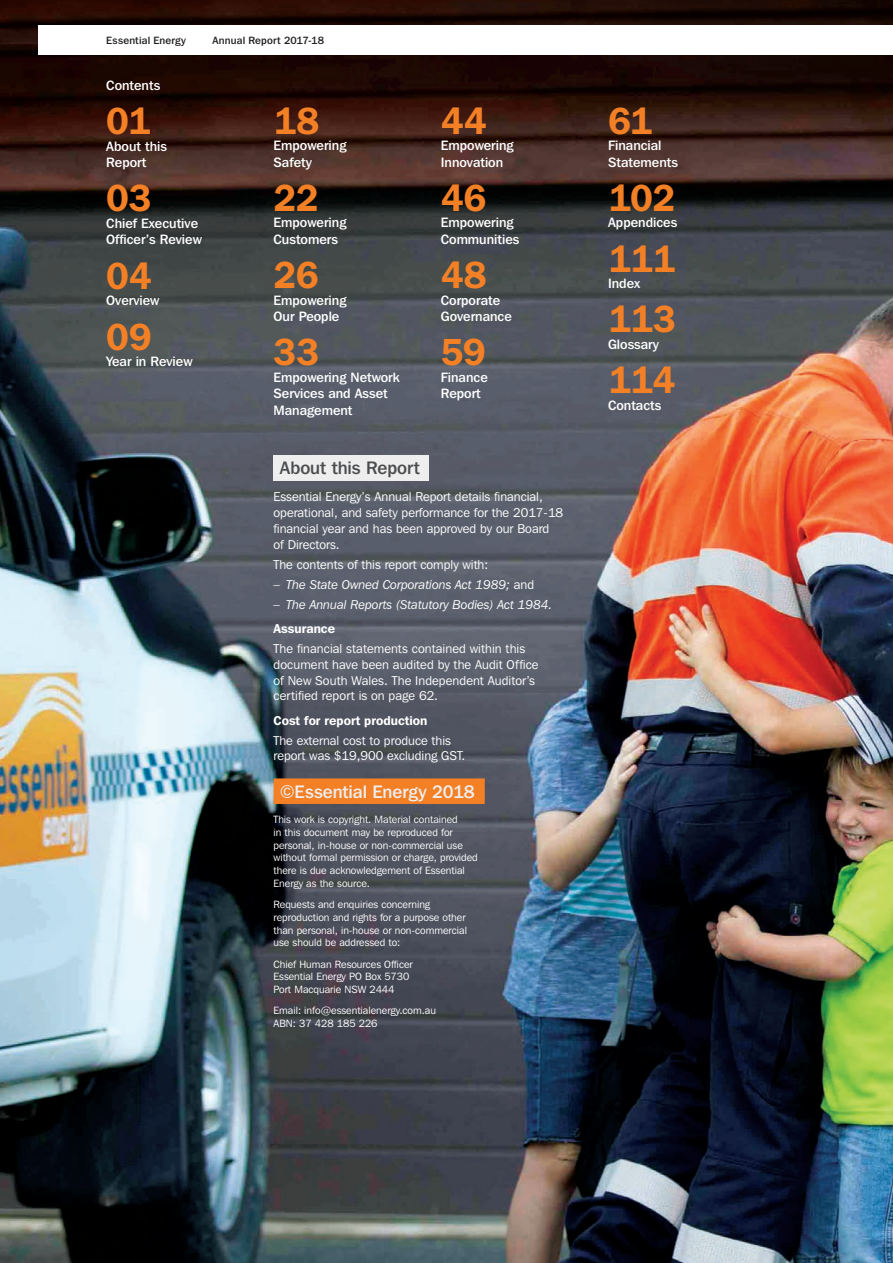
<style>
.page{position:relative;width:893px;height:1263px;background:#fff}
.page>*{position:absolute;margin:0;border:0;box-sizing:border-box;transform-origin:0 0}
.t1{font:600 37.5px "Franklin Gothic IT Cby BT";letter-spacing:-.015em;color:#f48026}
.Orange_Subheading_Bo{font:500 18px "Franklin Gothic IT Cby BT";letter-spacing:-.005em;color:#eeeeef}
.Orange_Subheading_Bo-2{font:500 18px "Franklin Gothic IT Cby BT";letter-spacing:-.005em;color:#4b4c4d}
.t2{font:500 13.5px/16.5px "Franklin Gothic IT Cby BT";color:#fff}
.t3{font:12.75px/15.8px "Franklin Gothic IT Cby BT";color:#fff}
.t4{font:italic 12.75px "Franklin Gothic IT Cby BT";color:#fff}
.t5{font:600 12.75px "Franklin Gothic IT Cby BT";color:#fff}
.t6{font:10.5px/12.8px "Franklin Gothic IT Cby BT";color:#fff}
.t7{font:500 10.5px "Franklin Gothic IT Cby BT";letter-spacing:.015em;color:#231f20}
.s1{font-style:normal}
</style>
<div class="page">
<img style="left:0;top:0;width:893px;height:1263px">
<div style="left:38px;top:26px;width:855px;height:29px;background:#fff"></div>
<div style="left:274px;top:455px;width:155px;height:25px;background:#eeeeef"></div>
<div style="left:274px;top:778px;width:211px;height:26px;background:#f48026"></div>
<p class="t7" style="left:106px;top:34px;width:81px">Essential Energy</p>
<p class="t7" style="left:213px;top:34px;width:113px">Annual Report 2017-18</p>
<p class="t2" style="left:106px;top:77px;width:55px">Contents</p>
<p class="t1" style="left:106px;top:97px;width:46px">01</p>
<p class="t2" style="left:106px;top:137px;width:62px">About this<br>Report</p>
<p class="t1" style="left:106px;top:175px;width:47px">03</p>
<p class="t2" style="left:106px;top:215px;width:97px">Chief Executive<br>Officer’s Review</p>
<p class="t1" style="left:106px;top:252px;width:47px">04</p>
<p class="t2" style="left:106px;top:292px;width:55px">Overview</p>
<p class="t1" style="left:106px;top:313px;width:47px">09</p>
<p class="t2" style="left:106px;top:353px;width:88px">Year in Review</p>
<p class="t1" style="left:274px;top:97px;width:47px">18</p>
<p class="t2" style="left:274px;top:137px;width:74px">Empowering<br>Safety</p>
<p class="t1" style="left:274px;top:174px;width:46px">22</p>
<p class="t2" style="left:274px;top:214px;width:74px">Empowering<br>Customers</p>
<p class="t1" style="left:274px;top:251px;width:46px">26</p>
<p class="t2" style="left:274px;top:291px;width:74px">Empowering<br>Our People</p>
<p class="t1" style="left:274px;top:329px;width:47px">33</p>
<p class="t2" style="left:274px;top:369px;width:128px">Empowering Network<br>Services and Asset<br>Management</p>
<p class="t1" style="left:441px;top:97px;width:47px">44</p>
<p class="t2" style="left:441px;top:137px;width:74px">Empowering<br>Innovation</p>
<p class="t1" style="left:441px;top:174px;width:47px">46</p>
<p class="t2" style="left:441px;top:214px;width:80px">Empowering<br>Communities</p>
<p class="t1" style="left:441px;top:251px;width:47px">48</p>
<p class="t2" style="left:441px;top:291px;width:73px">Corporate<br>Governance</p>
<p class="t1" style="left:441px;top:329px;width:46px">59</p>
<p class="t2" style="left:441px;top:369px;width:48px">Finance<br>Report</p>
<p class="Orange_Subheading_Bo-2" style="left:280px;top:456px;width:141px">About this Report</p>
<p class="t3" style="left:274px;top:489px;width:291px">Essential Energy’s Annual Report details financial, operational, and safety performance for the 2017-18 financial year and has been approved by our Board<br>of Directors.</p>
<p class="t3" style="left:274px;top:556px;width:216px">The contents of this report comply with:</p>
<p class="t4" style="left:274px;top:576px;width:262px"><span class="s1">–</span> The State Owned Corporations Act 1989; <span class="s1">and</span></p>
<p class="t4" style="left:274px;top:596px;width:280px"><span class="s1">–</span> The Annual Reports (Statutory Bodies) Act 1984.</p>
<p class="t5" style="left:274px;top:620px;width:63px">Assurance</p>
<p class="t3" style="left:274px;top:640px;width:267px">The financial statements contained within this document have been audited by the Audit Office of New South Wales. The Independent Auditor’s certified report is on page 62.</p>
<p class="t5" style="left:274px;top:712px;width:155px">Cost for report production</p>
<p class="t3" style="left:274px;top:732px;width:193px">The external cost to produce this report was $19,900 excluding GST.</p>
<p class="Orange_Subheading_Bo" style="left:280px;top:780px;width:196px">©Essential Energy 2018</p>
<p class="t6" style="left:274px;top:813px;width:206px">This work is copyright. Material contained<br>in this document may be reproduced for personal, in-house or non-commercial use without formal permission or charge, provided there is due acknowledgement of Essential Energy as the source.</p>
<p class="t6" style="left:274px;top:898px;width:195px">Requests and enquiries concerning reproduction and rights for a purpose other than personal, in-house or non-commercial use should be addressed to:</p>
<p class="t6" style="left:274px;top:957px;width:141px">Chief Human Resources Officer<br>Essential Energy PO Box 5730<br>Port Macquarie NSW 2444</p>
<p class="t6" style="left:274px;top:1004px;width:164px">Email: info@essentialenergy.com.au<br>ABN: 37 428 185 226</p>
<p class="t1" style="left:608px;top:97px;width:46px">61</p>
<p class="t2" style="left:608px;top:137px;width:71px">Financial<br>Statements</p>
<p class="t1" style="left:608px;top:174px;width:69px">102</p>
<p class="t2" style="left:608px;top:214px;width:71px">Appendices</p>
<p class="t1" style="left:608px;top:235px;width:69px">111</p>
<p class="t2" style="left:608px;top:275px;width:34px">Index</p>
<p class="t1" style="left:608px;top:296px;width:69px">113</p>
<p class="t2" style="left:608px;top:336px;width:52px">Glossary</p>
<p class="t1" style="left:608px;top:356px;width:69px">114</p>
<p class="t2" style="left:608px;top:396px;width:55px">Contacts</p>
</div>
